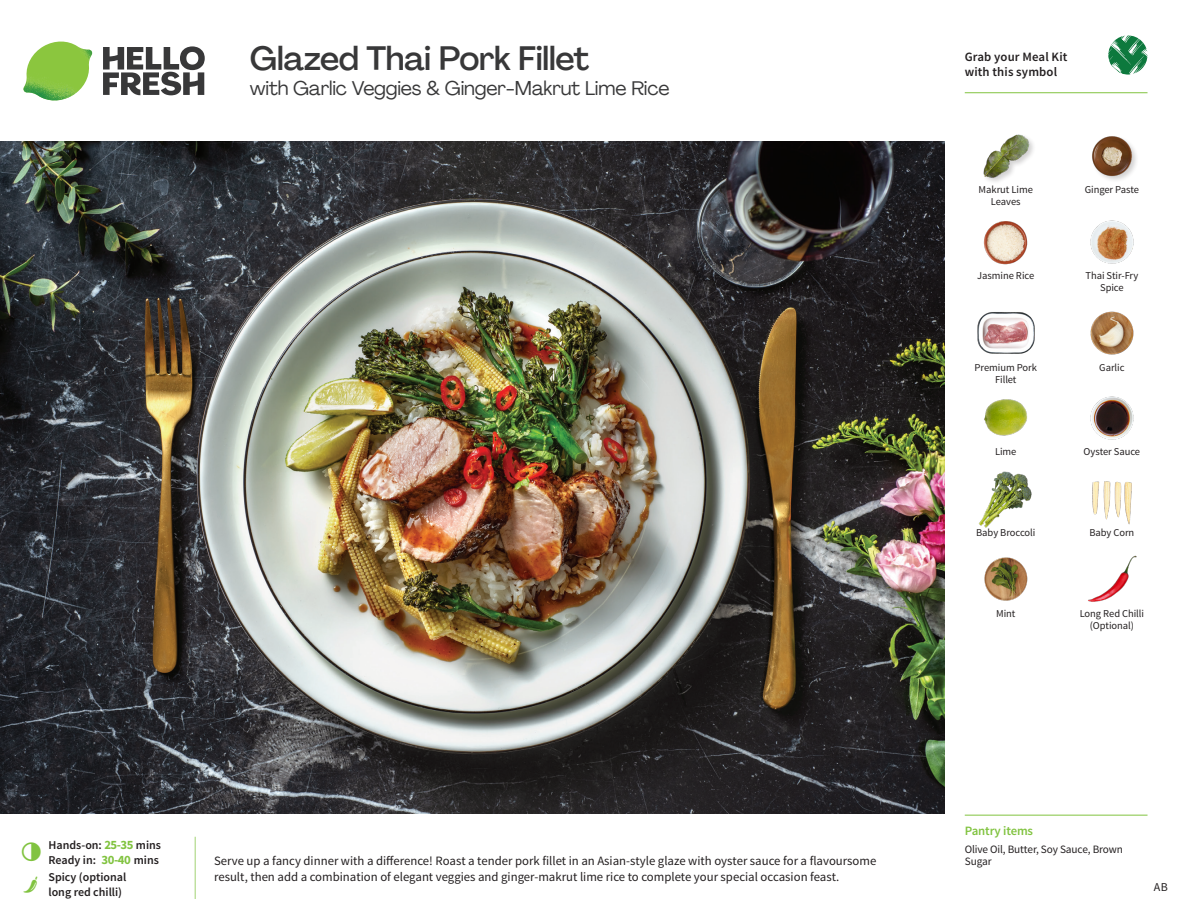
<style>
.page{position:relative;width:1188px;height:918px;background:#fff}
.page>*{position:absolute;margin:0;border:0;box-sizing:border-box;transform-origin:0 0}
._15_Titel_UK{font:500 33px "Agrandir";letter-spacing:-.01em;color:#383839}
._15_Titel_UK-2{font:19.5px "Agrandir";letter-spacing:-.01em;color:#383839}
.Step_6_Text_AU{font:12.75px/16.5px "Source Sans Pro";color:#231f20}
.t1{font:600 12.75px/15px "Source Sans Pro";letter-spacing:.01em;color:#231f20}
._04_Headers_Front{font:600 12.75px "Source Sans Pro";letter-spacing:-.01em;color:#81c340}
._04_Intro{font:600 12px/15px "Source Sans Pro";color:#231f20}
.t2{font:12px "Source Sans Pro";color:#231f20}
._05_Pantry{font:11.25px/12px "Source Sans Pro";letter-spacing:-.01em;color:#231f20}
._18_FRONT_ingredient{font:10.5px/12px "Source Sans Pro";letter-spacing:-.005em;color:#231f20;text-align:center}
.s1{font-weight:700;font-size:12.75px;color:#81c340}
</style>
<div class="page">
<svg style="left:103px;top:46px;width:102px;height:49px"></svg>
<img style="left:23px;top:42px;width:69px;height:59px">
<hr style="left:965px;top:92px;width:183px;height:1px;background:#81c340">
<svg style="left:1108px;top:35px;width:40px;height:40px"></svg>
<img style="left:0;top:142px;width:945px;height:672px">
<img style="left:1090px;top:311px;width:44px;height:44px">
<img style="left:1090px;top:396px;width:44px;height:44px">
<img style="left:984px;top:399px;width:43px;height:37px">
<img style="left:978px;top:471px;width:54px;height:57px">
<img style="left:1088px;top:555px;width:49px;height:47px">
<img style="left:984px;top:557px;width:44px;height:44px">
<img style="left:977px;top:312px;width:57px;height:42px">
<img style="left:983px;top:221px;width:45px;height:44px">
<img style="left:1090px;top:220px;width:44px;height:44px">
<img style="left:983px;top:134px;width:50px;height:48px">
<img style="left:1092px;top:136px;width:44px;height:44px">
<hr style="left:965px;top:815px;width:183px;height:1px;background:#81c340">
<img style="left:1092px;top:481px;width:40px;height:44px">
<p class="_15_Titel_UK" style="left:250px;top:38px;width:341px">Glazed Thai Pork Fillet</p>
<p class="_15_Titel_UK-2" style="left:250px;top:76px;width:421px">with Garlic Veggies &amp; Ginger-Makrut Lime Rice</p>
<p class="_04_Intro" style="left:48px;top:838px;width:114px">Hands-on: <span class="s1">25-35</span> mins</p>
<p class="_04_Intro" style="left:48px;top:853px;width:112px">Ready in: <span class="s1">30-40</span> mins</p>
<p class="Step_6_Text_AU" style="left:214px;top:852px;width:664px">Serve up a fancy dinner with a difference! Roast a tender pork fillet in an Asian-style glaze with oyster sauce for a flavoursome result, then add a combination of elegant veggies and ginger-makrut lime rice to complete your special occasion feast.</p>
<p class="_04_Intro" style="left:48px;top:870px;width:79px">Spicy (optional long red chilli)</p>
<p class="t1" style="left:965px;top:50px;width:104px">Grab your Meal Kit with this symbol</p>
<p class="_18_FRONT_ingredient" style="left:979px;top:183px;width:56px">Makrut Lime</p>
<p class="_18_FRONT_ingredient" style="left:1085px;top:183px;width:56px">Ginger Paste</p>
<p class="_18_FRONT_ingredient" style="left:991px;top:195px;width:31px">Leaves</p>
<p class="_18_FRONT_ingredient" style="left:977px;top:270px;width:59px">Jasmine Rice</p>
<p class="_18_FRONT_ingredient" style="left:1085px;top:270px;width:54px">Thai Stir-Fry<br>Spice</p>
<p class="_18_FRONT_ingredient" style="left:975px;top:361px;width:64px">Premium Pork</p>
<p class="_18_FRONT_ingredient" style="left:1099px;top:361px;width:27px">Garlic</p>
<p class="_18_FRONT_ingredient" style="left:995px;top:373px;width:23px">Fillet</p>
<p class="_18_FRONT_ingredient" style="left:995px;top:446px;width:23px">Lime</p>
<p class="_18_FRONT_ingredient" style="left:1084px;top:446px;width:58px">Oyster Sauce</p>
<p class="_18_FRONT_ingredient" style="left:976px;top:527px;width:61px">Baby Broccoli</p>
<p class="_18_FRONT_ingredient" style="left:1089px;top:527px;width:46px">Baby Corn</p>
<p class="_18_FRONT_ingredient" style="left:996px;top:608px;width:21px">Mint</p>
<p class="_18_FRONT_ingredient" style="left:1080px;top:608px;width:66px">Long Red Chilli (Optional)</p>
<p class="_04_Headers_Front" style="left:965px;top:822px;width:70px">Pantry items</p>
<p class="_05_Pantry" style="left:965px;top:844px;width:160px">Olive Oil, Butter, Soy Sauce, Brown<br>Sugar</p>
<p class="t2" style="left:1154px;top:879px;width:15px">AB</p>
</div>
